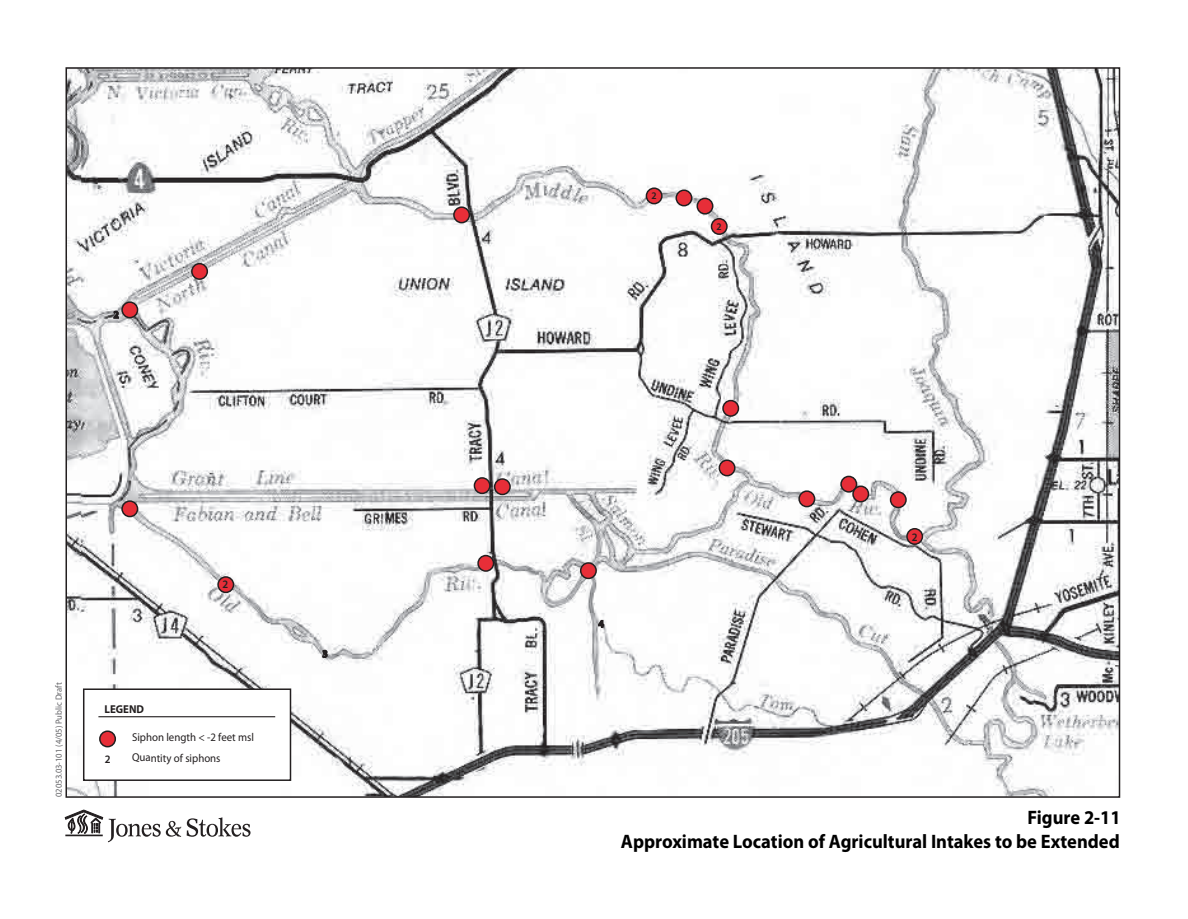
<style>
.page{position:relative;width:1188px;height:919px;background:#fff}
.page>*{position:absolute;margin:0;border:0;box-sizing:border-box;transform-origin:0 0}
.t1{font:700 19.5px/24px "Myriad Pro";color:#000;text-align:right;scale:.95 1}
.t2{font:11.4px/20.2px "Myriad Pro";color:#231f20;scale:.95 1}
.t3{font:700 11.4px "Myriad Pro";color:#231f20;scale:.95 1}
.t4{font:600 11.4px "Myriad Pro";color:#231f20;scale:.95 1}
.t5{font:600 10.2px "Myriad Pro";color:#231f20;scale:.95 1}
.t6{font:9px "Myriad Pro";color:#636366;scale:.95 1}
</style>
<div class="page">
<img style="left:69px;top:70px;width:1048px;height:724px">
<div style="left:192px;top:263px;width:15px;height:16px;background:#e72e38;border-radius:50%"></div>
<div style="left:191px;top:263px;width:17px;height:17px;border:2px solid #231f20;border-radius:50%"></div>
<div style="left:122px;top:302px;width:16px;height:15px;background:#e72e38;border-radius:50%"></div>
<div style="left:121px;top:301px;width:17px;height:17px;border:2px solid #231f20;border-radius:50%"></div>
<div style="left:122px;top:501px;width:16px;height:15px;background:#e72e38;border-radius:50%"></div>
<div style="left:121px;top:500px;width:17px;height:17px;border:2px solid #231f20;border-radius:50%"></div>
<div style="left:218px;top:576px;width:16px;height:16px;background:#e72e38;border-radius:50%"></div>
<div style="left:217px;top:576px;width:17px;height:17px;border:2px solid #231f20;border-radius:50%"></div>
<div style="left:478px;top:555px;width:16px;height:15px;background:#e72e38;border-radius:50%"></div>
<div style="left:477px;top:554px;width:17px;height:17px;border:2px solid #231f20;border-radius:50%"></div>
<div style="left:474px;top:477px;width:16px;height:16px;background:#e72e38;border-radius:50%"></div>
<div style="left:474px;top:477px;width:17px;height:17px;border:2px solid #231f20;border-radius:50%"></div>
<div style="left:495px;top:478px;width:15px;height:16px;background:#e72e38;border-radius:50%"></div>
<div style="left:494px;top:478px;width:17px;height:17px;border:2px solid #231f20;border-radius:50%"></div>
<div style="left:581px;top:562px;width:15px;height:16px;background:#e72e38;border-radius:50%"></div>
<div style="left:580px;top:562px;width:17px;height:17px;border:2px solid #231f20;border-radius:50%"></div>
<div style="left:719px;top:460px;width:16px;height:15px;background:#e72e38;border-radius:50%"></div>
<div style="left:719px;top:459px;width:17px;height:17px;border:2px solid #231f20;border-radius:50%"></div>
<div style="left:723px;top:400px;width:15px;height:16px;background:#e72e38;border-radius:50%"></div>
<div style="left:722px;top:399px;width:17px;height:17px;border:2px solid #231f20;border-radius:50%"></div>
<div style="left:711px;top:218px;width:16px;height:16px;background:#e72e38;border-radius:50%"></div>
<div style="left:711px;top:218px;width:17px;height:17px;border:2px solid #231f20;border-radius:50%"></div>
<div style="left:697px;top:198px;width:16px;height:16px;background:#e72e38;border-radius:50%"></div>
<div style="left:697px;top:197px;width:16px;height:17px;border:2px solid #231f20;border-radius:50%"></div>
<div style="left:676px;top:190px;width:16px;height:15px;background:#e72e38;border-radius:50%"></div>
<div style="left:675px;top:189px;width:17px;height:17px;border:2px solid #231f20;border-radius:50%"></div>
<div style="left:646px;top:188px;width:16px;height:15px;background:#e72e38;border-radius:50%"></div>
<div style="left:646px;top:187px;width:17px;height:17px;border:2px solid #231f20;border-radius:50%"></div>
<div style="left:454px;top:207px;width:15px;height:15px;background:#e72e38;border-radius:50%"></div>
<div style="left:453px;top:206px;width:17px;height:17px;border:2px solid #231f20;border-radius:50%"></div>
<div style="left:799px;top:491px;width:16px;height:15px;background:#e72e38;border-radius:50%"></div>
<div style="left:798px;top:490px;width:17px;height:17px;border:2px solid #231f20;border-radius:50%"></div>
<div style="left:841px;top:476px;width:16px;height:15px;background:#e72e38;border-radius:50%"></div>
<div style="left:840px;top:475px;width:17px;height:17px;border:2px solid #231f20;border-radius:50%"></div>
<div style="left:853px;top:486px;width:16px;height:15px;background:#e72e38;border-radius:50%"></div>
<div style="left:852px;top:485px;width:17px;height:17px;border:2px solid #231f20;border-radius:50%"></div>
<div style="left:891px;top:492px;width:15px;height:15px;background:#e72e38;border-radius:50%"></div>
<div style="left:890px;top:491px;width:17px;height:17px;border:2px solid #231f20;border-radius:50%"></div>
<div style="left:907px;top:528px;width:15px;height:16px;background:#e72e38;border-radius:50%"></div>
<div style="left:906px;top:527px;width:17px;height:17px;border:2px solid #231f20;border-radius:50%"></div>
<div style="left:84px;top:688px;width:206px;height:91px;background:#fff"></div>
<div style="left:83px;top:688px;width:208px;height:92px;border:2px solid #231f20"></div>
<svg style="left:98px;top:716px;width:178px;height:1px"></svg>
<div style="left:100px;top:730px;width:15px;height:16px;background:#e72e38;border-radius:50%"></div>
<div style="left:99px;top:730px;width:17px;height:17px;border:2px solid #231f20;border-radius:50%"></div>
<svg style="left:65px;top:809px;width:116px;height:34px"></svg>
<svg style="left:187px;top:817px;width:64px;height:19px"></svg>
<p class="t5" style="left:114px;top:309px;width:7px">2</p>
<p class="t6" style="left:54px;top:796px;width:122px;rotate:-90deg">101 - 30 . 35020 c i l buP) 50 / 4 ( D t f a r</p>
<p class="t3" style="left:105px;top:702px;width:43px">LEGEND</p>
<p class="t4" style="left:222px;top:577px;width:8px">2</p>
<p class="t4" style="left:105px;top:752px;width:8px">2</p>
<p class="t2" style="left:132px;top:727px;width:130px">Siphon length &lt; -2 feet msl<br>Quantity of siphons</p>
<p class="t5" style="left:322px;top:647px;width:7px">3</p>
<p class="t5" style="left:651px;top:190px;width:7px">2</p>
<p class="t5" style="left:717px;top:221px;width:7px">2</p>
<p class="t5" style="left:599px;top:618px;width:7px">4</p>
<p class="t4" style="left:912px;top:530px;width:8px">2</p>
<p class="t1" style="left:621px;top:805px;width:528px">Figure 2-11<br>Approximate Location of Agricultural Intakes to be Extended</p>
</div>
